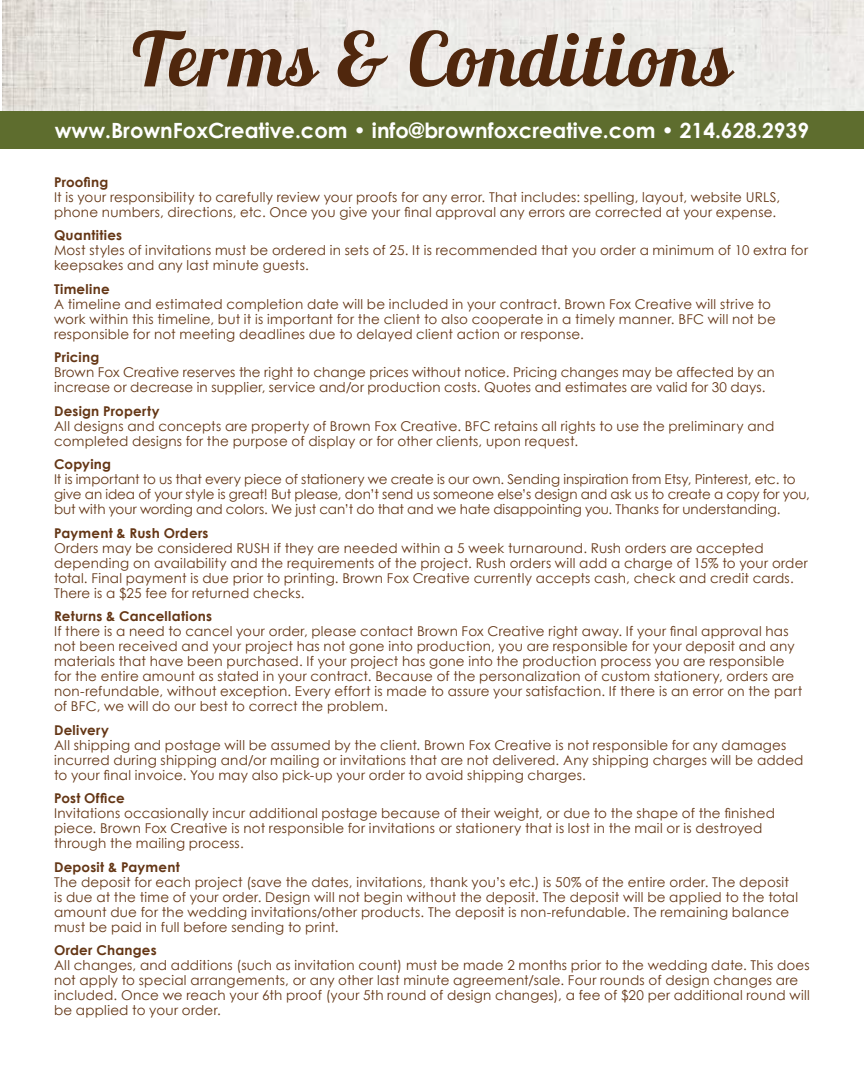
<style>
.page{position:relative;width:864px;height:1080px;background:#fff}
.page>*{position:absolute;margin:0;border:0;box-sizing:border-box;transform-origin:0 0}
.t1{font:75px "Lobster 1.3";letter-spacing:.025em;color:#50270d}
.t2{font:700 21px "Century Gothic";color:#fff}
.t3{font:13.5px/15px "Century Gothic";letter-spacing:.015em;color:#643615}
.t4{font:13.5px/15px "Century Gothic";letter-spacing:-.005em;color:#643615}
.t5{font:700 13.5px "Century Gothic";letter-spacing:.02em;color:#643615}
</style>
<div class="page">
<svg style="left:2px;top:0;width:862px;height:112px;background:#e9e7e3"></svg>
<div style="left:0;top:112px;width:864px;height:37px;background:#5e6d2e"></div>
<h1 class="t1" style="left:132px;top:11px;width:601px">Terms &amp; Conditions</h1>
<h2 class="t2" style="left:55px;top:117px;width:756px">www.BrownFoxCreative.com • info@brownfoxcreative.com • 214.628.2939</h2>
<p class="t5" style="left:54px;top:173px;width:56px">Proofing</p>
<p class="t3" style="left:54px;top:189px;width:728px">It is your responsibility to carefully review your proofs for any error. That includes: spelling, layout, website URLS, phone numbers, directions, etc. Once you give your final approval any errors are corrected at your expense.</p>
<p class="t5" style="left:54px;top:227px;width:70px">Quantities</p>
<p class="t3" style="left:54px;top:243px;width:756px">Most styles of invitations must be ordered in sets of 25. It is recommended that you order a minimum of 10 extra for keepsakes and any last minute guests.</p>
<p class="t5" style="left:54px;top:280px;width:57px">Timeline</p>
<p class="t3" style="left:54px;top:296px;width:723px">A timeline and estimated completion date will be included in your contract. Brown Fox Creative will strive to work within this timeline, but it is important for the client to also cooperate in a timely manner. BFC will not be responsible for not meeting deadlines due to delayed client action or response.</p>
<p class="t5" style="left:54px;top:349px;width:47px">Pricing</p>
<p class="t3" style="left:54px;top:365px;width:722px">Brown Fox Creative reserves the right to change prices without notice. Pricing changes may be affected by an increase or decrease in supplier, service and/or production costs. Quotes and estimates are valid for 30 days.</p>
<p class="t5" style="left:54px;top:402px;width:107px">Design Property</p>
<p class="t3" style="left:54px;top:418px;width:722px">All designs and concepts are property of Brown Fox Creative. BFC retains all rights to use the preliminary and completed designs for the purpose of display or for other clients, upon request.</p>
<p class="t5" style="left:54px;top:456px;width:59px">Copying</p>
<p class="t4" style="left:54px;top:472px;width:757px">It is important to us that every piece of stationery we create is our own. Sending inspiration from Etsy, Pinterest, etc. to give an idea of your style is great! But please, don’t send us someone else’s design and ask us to create a copy for you, but with your wording and colors. We just can’t do that and we hate disappointing you. Thanks for understanding.</p>
<p class="t5" style="left:54px;top:524px;width:156px">Payment &amp; Rush Orders</p>
<p class="t3" style="left:54px;top:540px;width:755px">Orders may be considered RUSH if they are needed within a 5 week turnaround. Rush orders are accepted depending on availability and the requirements of the project. Rush orders will add a charge of 15% to your order total. Final payment is due prior to printing. Brown Fox Creative currently accepts cash, check and credit cards.<br>There is a $25 fee for returned checks.</p>
<p class="t5" style="left:54px;top:608px;width:160px">Returns &amp; Cancellations</p>
<p class="t3" style="left:54px;top:624px;width:750px">If there is a need to cancel your order, please contact Brown Fox Creative right away. If your final approval has not been received and your project has not gone into production, you are responsible for your deposit and any materials that have been purchased. If your project has gone into the production process you are responsible for the entire amount as stated in your contract. Because of the personalization of custom stationery, orders are non-refundable, without exception. Every effort is made to assure your satisfaction. If there is an error on the part of BFC, we will do our best to correct the problem.</p>
<p class="t5" style="left:54px;top:721px;width:57px">Delivery</p>
<p class="t3" style="left:54px;top:737px;width:751px">All shipping and postage will be assumed by the client. Brown Fox Creative is not responsible for any damages incurred during shipping and/or mailing or invitations that are not delivered. Any shipping charges will be added to your final invoice. You may also pick-up your order to avoid shipping charges.</p>
<p class="t5" style="left:54px;top:790px;width:72px">Post Office</p>
<p class="t3" style="left:54px;top:806px;width:722px">Invitations occasionally incur additional postage because of their weight, or due to the shape of the finished piece. Brown Fox Creative is not responsible for invitations or stationery that is lost in the mail or is destroyed through the mailing process.</p>
<p class="t5" style="left:54px;top:858px;width:127px">Deposit &amp; Payment</p>
<p class="t3" style="left:54px;top:874px;width:746px">The deposit for each project (save the dates, invitations, thank you’s etc.) is 50% of the entire order. The deposit is due at the time of your order. Design will not begin without the deposit. The deposit will be applied to the total amount due for the wedding invitations/other products. The deposit is non-refundable. The remaining balance must be paid in full before sending to print.</p>
<p class="t5" style="left:54px;top:942px;width:104px">Order Changes</p>
<p class="t3" style="left:54px;top:957px;width:757px">All changes, and additions (such as invitation count) must be made 2 months prior to the wedding date. This does not apply to special arrangements, or any other last minute agreement/sale. Four rounds of design changes are included. Once we reach your 6th proof (your 5th round of design changes), a fee of $20 per additional round will be applied to your order.</p>
</div>
